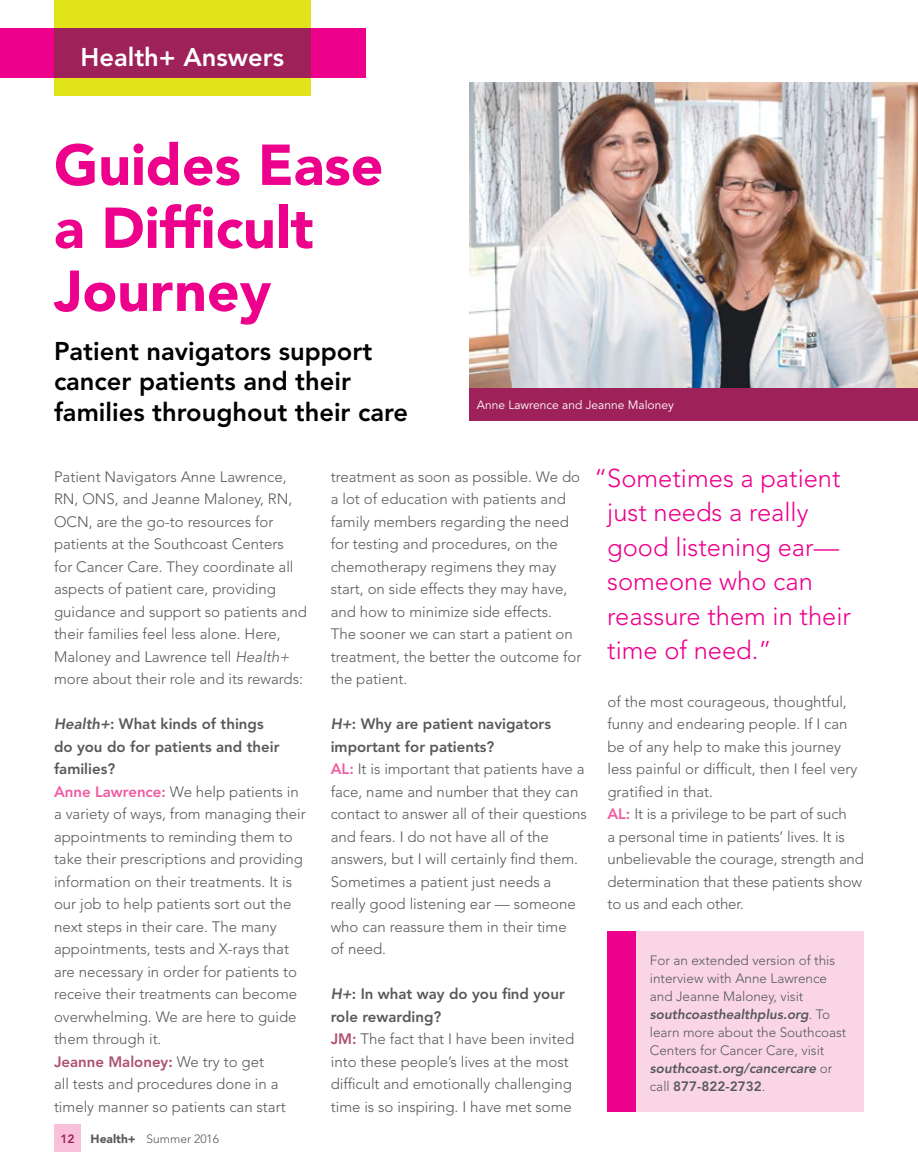
<style>
.page{position:relative;width:918px;height:1175px;background:#fff}
.page>*{position:absolute;margin:0;border:0;box-sizing:border-box;transform-origin:0 0}
.t1{font:900 57px/63px "Avenir LT Std";color:#ec008c}
.t2{font:300 25.5px/34.5px "Avenir LT Std";color:#ec008c}
.t3{font:800 25.5px/30.6px "Avenir LT Std";color:#000}
.t4{font:800 25.5px "Avenir LT Std";color:#fff}
.t5{font:300 15px/22.5px "Avenir LT Std";color:#58595b}
.t6{font:300 13.5px/18px "Avenir LT Std";color:#58595b}
.t7{font:12px "Avenir LT Std";color:#fff}
.t8{font:300 12px "Avenir LT Std";color:#58595b}
.t9{font:800 12px "Avenir LT Std";color:#9e215a}
.s1{font-style:italic}
.s2{font-weight:800;font-style:italic}
.s3{font-weight:800}
.s4{font-weight:800;color:#ef5ba1}
.s5{font-weight:800;color:#ad5070}
.s6{font-weight:900}
</style>
<div class="page">
<img style="left:469px;top:83px;width:449px;height:305px">
<div style="left:608px;top:932px;width:256px;height:180px;background:#fad5e6"></div>
<div style="left:608px;top:932px;width:28px;height:180px;background:#ec008c"></div>
<div style="left:469px;top:388px;width:449px;height:33px;background:#9e215a"></div>
<div style="left:54px;top:1125px;width:27px;height:27px;background:#f8c1d9"></div>
<div style="left:0;top:28px;width:365px;height:49px;background:#ec008c"></div>
<div style="left:54px;top:0;width:256px;height:95px;background:#e2e41a"></div>
<div style="left:54px;top:28px;width:256px;height:49px;background:#9e215a"></div>
<h2 class="t4" style="left:81px;top:42px;width:205px">Health+ Answers</h2>
<h1 class="t1" style="left:54px;top:133px;width:331px">Guides Ease a Difficult<br>Journey</h1>
<h2 class="t3" style="left:54px;top:335px;width:356px">Patient navigators support cancer patients and their families throughout their care</h2>
<p class="t7" style="left:477px;top:398px;width:199px">Anne Lawrence and Jeanne Maloney</p>
<p class="t5" style="left:54px;top:465px;width:254px">Patient Navigators Anne Lawrence, RN, ONS, and Jeanne Maloney, RN, OCN, are the go-to resources for patients at the Southcoast Centers<br>for Cancer Care. They coordinate all aspects of patient care, providing guidance and support so patients and their families feel less alone. Here, Maloney and Lawrence tell <span class="s1">Health+ </span>more about their role and its rewards:</p>
<p class="t5" style="left:54px;top:713px;width:253px"><span class="s2">Health+</span><span class="s3">: What kinds of things<br>do you do for patients and their families?<br></span><span class="s4">Anne Lawrence:</span> We help patients in a variety of ways, from managing their appointments to reminding them to take their prescriptions and providing information on their treatments. It is our job to help patients sort out the next steps in their care. The many appointments, tests and X-rays that are necessary in order for patients to receive their treatments can become overwhelming. We are here to guide them through it.<br><span class="s5">Jeanne Maloney:</span> We try to get<br>all tests and procedures done in a timely manner so patients can start</p>
<p class="t9" style="left:60px;top:1131px;width:16px">12</p>
<p class="t8" style="left:91px;top:1131px;width:130px"><span class="s6">Health+</span> Summer 2016</p>
<p class="t5" style="left:331px;top:465px;width:252px">treatment as soon as possible. We do a lot of education with patients and family members regarding the need for testing and procedures, on the chemotherapy regimens they may start, on side effects they may have, and how to minimize side effects.<br>The sooner we can start a patient on treatment, the better the outcome for the patient.</p>
<p class="t5" style="left:331px;top:713px;width:258px"><span class="s2">H+</span><span class="s3">: Why are patient navigators important for patients?<br></span><span class="s4">AL:</span> It is important that patients have a face, name and number that they can contact to answer all of their questions and fears. I do not have all of the answers, but I will certainly find them.<br>Sometimes a patient just needs a really good listening ear — someone who can reassure them in their time<br>of need.</p>
<p class="t5" style="left:331px;top:983px;width:245px"><span class="s2">H+</span><span class="s3">: In what way do you find your role rewarding?<br></span><span class="s5">JM:</span> The fact that I have been invited into these people’s lives at the most difficult and emotionally challenging time is so inspiring. I have met some</p>
<h2 class="t2" style="left:607px;top:461px;width:245px;text-indent:-13px">“Sometimes a patient just needs a really good listening ear— someone who can reassure them in their time of need.”</h2>
<p class="t5" style="left:608px;top:690px;width:258px">of the most courageous, thoughtful, funny and endearing people. If I can be of any help to make this journey less painful or difficult, then I feel very gratified in that.<br><span class="s4">AL:</span> It is a privilege to be part of such<br>a personal time in patients’ lives. It is unbelievable the courage, strength and determination that these patients show to us and each other.</p>
<p class="t6" style="left:650px;top:951px;width:198px">For an extended version of this interview with Anne Lawrence and Jeanne Maloney, visit <span class="s2">southcoasthealthplus.org</span>. To learn more about the Southcoast<br>Centers for Cancer Care, visit <span class="s2">southcoast.org/cancercare</span> or call <span class="s3">877-822-2732</span>.</p>
</div>
